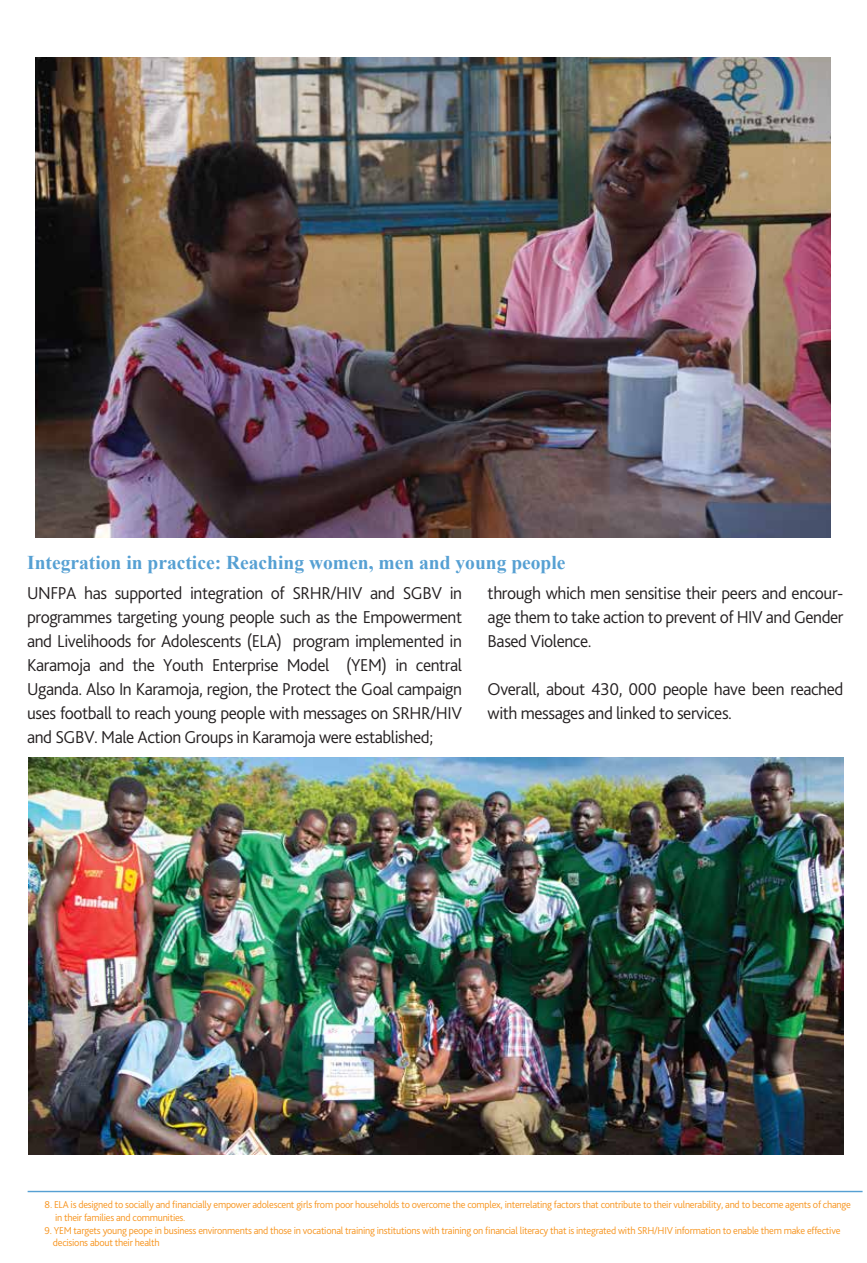
<style>
.page{position:relative;width:867px;height:1263px;background:#fff}
.page>*{position:absolute;margin:0;border:0;box-sizing:border-box;transform-origin:0 0}
.t1{font:700 19.5px "Times New Roman";color:#56a0d3}
.t2{font:300 18px/24px "Bliss 2";letter-spacing:-.025em;color:#231f20;text-align:justify}
.t3{font:300 10.5px/12.8px "Bliss 2";letter-spacing:-.025em;color:#f7941e}
</style>
<div class="page">
<div style="left:28px;top:1191px;width:833px;height:1px;border:1px solid #56a0d3"></div>
<img style="left:28px;top:757px;width:815px;height:398px">
<img style="left:35px;top:58px;width:794px;height:480px">
<p class="t1" style="left:27px;top:548px;width:539px">Integration in practice: Reaching women, men and young people</p>
<p class="t2" style="left:27px;top:580px;width:436px">UNFPA has supported integration of SRHR/HIV and SGBV in programmes targeting young people such as the Empowerment and Livelihoods for Adolescents (ELA) program implemented in Karamoja and the Youth Enterprise Model (YEM) in central Uganda. Also In Karamoja, region, the Protect the Goal campaign uses football to reach young people with messages on SRHR/HIV and SGBV. Male Action Groups in Karamoja were established;</p>
<p class="t2" style="left:487px;top:580px;width:357px">through which men sensitise their peers and encour&shy;age them to take action to prevent of HIV and Gender Based Violence.</p>
<p class="t2" style="left:487px;top:676px;width:357px">Overall, about 430, 000 people have been reached with messages and linked to services.</p>
<p class="t3" style="left:55px;top:1198px;width:796px;text-indent:-10px">8. ELA is designed to socially and financially empower adolescent girls from poor households to overcome the complex, interrelating factors that contribute to their vulnerability, and to become agents of change in their families and communities.</p>
<p class="t3" style="left:53px;top:1223px;width:788px;text-indent:-8px">9. YEM targets young peope in business environments and those in vocational training institutions with training on financial literacy that is integrated with SRH/HIV information to enable them make effective decisions about their health</p>
</div>
